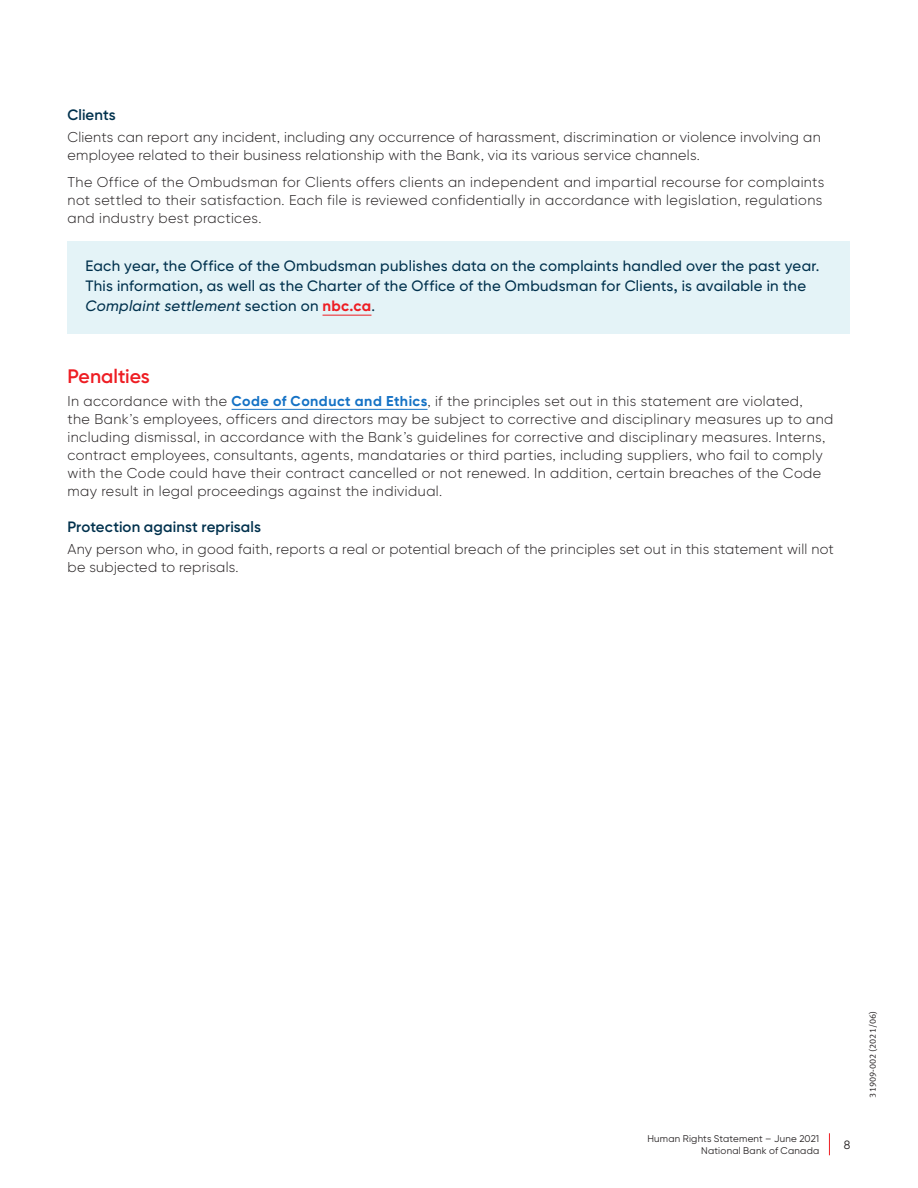
<style>
.page{position:relative;width:918px;height:1188px;background:#fff}
.page>*{position:absolute;margin:0;border:0;box-sizing:border-box;transform-origin:0 0}
.TITRE_NIVEAU_4{font:600 19.5px "Gilroy BN";letter-spacing:-.005em;color:#ee1d23}
.TEXTE_COURANT_BN{font:500 15px/20.2px "Gilroy BN";letter-spacing:.02em;color:#00314d}
.TEXTE_COURANT_BN-2{font:600 15px "Gilroy BN";letter-spacing:.01em;color:#00314d}
.TITRE_NIVEAU_4-2{font:600 15px "Gilroy BN";letter-spacing:.005em;color:#00314d}
.TEXTE_COURANT_BN-3{font:300 14.25px/18px "Gilroy BN";letter-spacing:.025em;color:#231f20}
.t1{font:12px "Gilroy BN";color:#231f20}
.t2{font:9.75px/12px "Gilroy BN";letter-spacing:.025em;color:#231f20;text-align:right}
.t3{font:9px "Meta OT Norm";color:#231f20}
.s1{font-style:italic}
.s2{font-weight:700;color:#ee1d23}
.s3{font-weight:700;color:#1572c5}
</style>
<div class="page">
<div style="left:68px;top:241px;width:782px;height:93px;background:#e4f3f7"></div>
<hr style="left:323px;top:315px;width:48px;height:1px;background:#ee1d23">
<hr style="left:232px;top:409px;width:196px;height:1px;background:#1572c5">
<svg style="left:829px;top:1133px;width:1px;height:22px"></svg>
<p class="TITRE_NIVEAU_4-2" style="left:68px;top:105px;width:50px">Clients</p>
<p class="TEXTE_COURANT_BN-3" style="left:68px;top:128px;width:755px">Clients can report any incident, including any occurrence of harassment, discrimination or violence involving an employee related to their business relationship with the Bank, via its various service channels.</p>
<p class="TEXTE_COURANT_BN-3" style="left:68px;top:173px;width:758px">The Office of the Ombudsman for Clients offers clients an independent and impartial recourse for complaints not settled to their satisfaction. Each file is reviewed confidentially in accordance with legislation, regulations and industry best practices.</p>
<p class="TEXTE_COURANT_BN" style="left:86px;top:255px;width:736px">Each year, the Office of the Ombudsman publishes data on the complaints handled over the past year.<br>This information, as well as the Charter of the Office of the Ombudsman for Clients, is available in the<br><span class="s1">Complaint settlement</span> section on <span class="s2">nbc.ca</span>.</p>
<p class="TITRE_NIVEAU_4" style="left:68px;top:364px;width:84px">Penalties</p>
<p class="TEXTE_COURANT_BN-3" style="left:68px;top:391px;width:767px">In accordance with the <span class="s3">Code of Conduct and Ethics</span>, if the principles set out in this statement are violated,<br>the Bank’s employees, officers and directors may be subject to corrective and disciplinary measures up to and including dismissal, in accordance with the Bank’s guidelines for corrective and disciplinary measures. Interns, contract employees, consultants, agents, mandataries or third parties, including suppliers, who fail to comply with the Code could have their contract cancelled or not renewed. In addition, certain breaches of the Code may result in legal proceedings against the individual.</p>
<p class="TEXTE_COURANT_BN-2" style="left:68px;top:517px;width:195px">Protection against reprisals</p>
<p class="TEXTE_COURANT_BN-3" style="left:68px;top:540px;width:768px">Any person who, in good faith, reports a real or potential breach of the principles set out in this statement will not be subjected to reprisals.</p>
<p class="t2" style="left:647px;top:1133px;width:173px">Human Rights Statement – June 2021<br>National Bank of Canada</p>
<p class="t1" style="left:844px;top:1137px;width:8px">8</p>
<p class="t3" style="left:867px;top:1098px;width:88px;rotate:-90deg">31909-002 (2021/06)</p>
</div>
